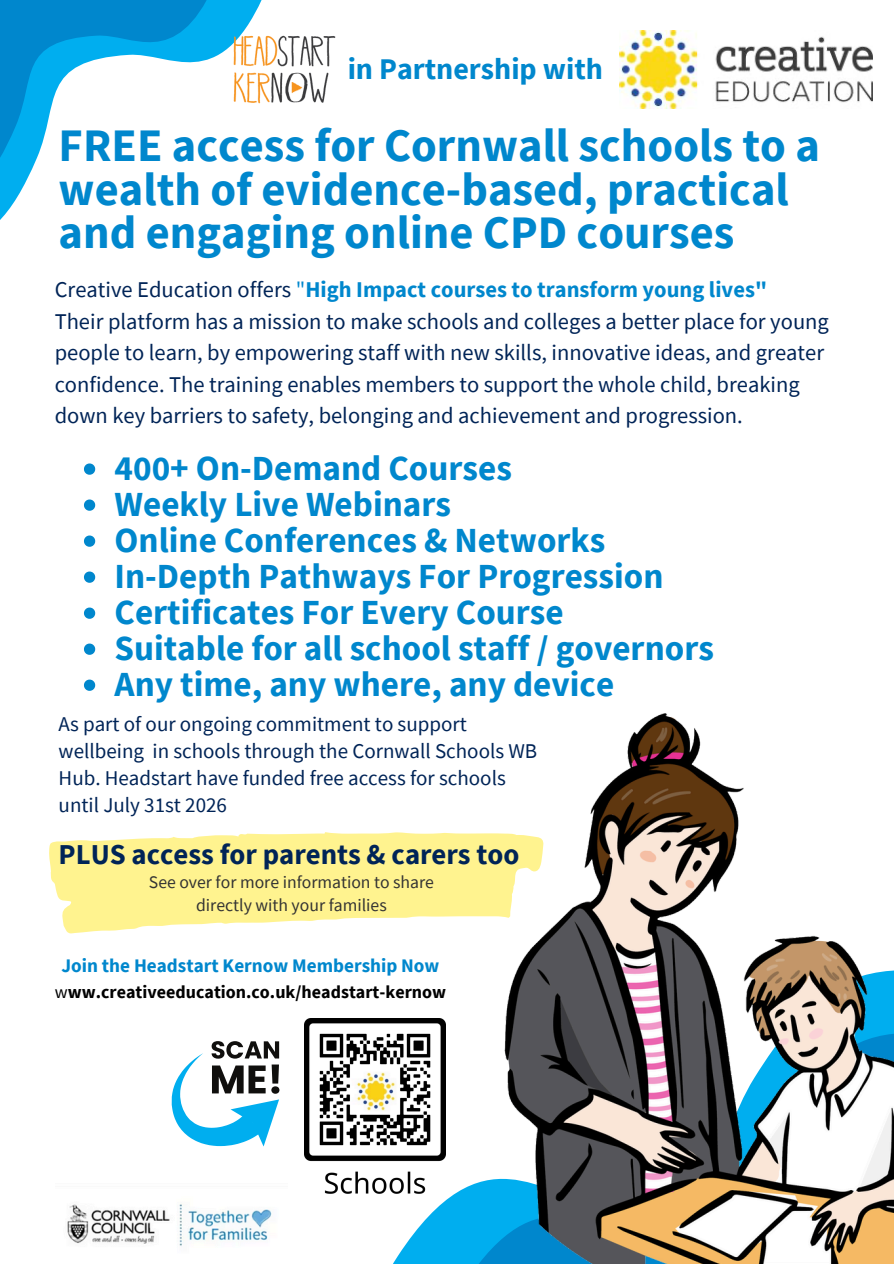
<style>
.page{position:relative;width:894px;height:1264px;background:#fff}
.page>*{position:absolute;margin:0;border:0;box-sizing:border-box;transform-origin:0 0}
.t1{font:700 46.5px/43.8px "Source Sans Pro";color:#0087cd}
.t2{font:700 35.25px "Source Sans Pro";color:#0087cd}
.t3{font:700 30px "Source Sans Pro";color:#0087cd}
.t4{font:700 28.8px "Source Sans Pro";color:#002457}
.t5{font:22.5px/31.5px "Source Sans Pro";color:#002457}
.t6{font:21px/27px "Source Sans Pro";color:#002457}
.t7{font:700 19.2px "Source Sans Pro";color:#0087cd}
.t8{font:700 18px "Source Sans Pro";color:#000}
.t9{font:17.7px/23.7px "Source Sans Pro";color:#333;text-align:center}
.s1{color:#0087cd}
.s2{font-weight:700;color:#0087cd}
.s3{font-weight:400}
</style>
<div class="page">
<svg style="left:0;top:0;width:251px;height:204px"></svg>
<svg style="left:393px;top:1198px;width:56px;height:65px;fill:#00aeef"></svg>
<svg style="left:449px;top:1180px;width:36px;height:83px;background:#17b5f0"></svg>
<img style="left:485px;top:713px;width:408px;height:550px">
<img style="left:224px;top:9px;width:112px;height:121px">
<svg style="left:84px;top:463px;width:11px;height:12px"></svg>
<svg style="left:84px;top:499px;width:11px;height:12px"></svg>
<svg style="left:84px;top:535px;width:11px;height:12px"></svg>
<svg style="left:84px;top:571px;width:11px;height:12px"></svg>
<svg style="left:84px;top:607px;width:11px;height:12px"></svg>
<svg style="left:84px;top:643px;width:11px;height:12px"></svg>
<svg style="left:84px;top:679px;width:11px;height:12px"></svg>
<img style="left:304px;top:1018px;width:142px;height:181px">
<img style="left:67px;top:1204px;width:205px;height:42px">
<svg style="left:171px;top:1041px;width:108px;height:105px"></svg>
<img style="left:619px;top:31px;width:253px;height:78px">
<svg style="left:49px;top:832px;width:494px;height:101px;fill:#fff38f"></svg>
<p class="t3" style="left:347px;top:50px;width:257px">in Partnership with</p>
<p class="t1" style="left:59px;top:122px;width:762px">FREE access for Cornwall schools to a wealth of evidence-based, practical and engaging online CPD courses</p>
<p class="t5" style="left:55px;top:273px;width:775px">Creative Education offers <span class="s1">"</span><span class="s2">High Impact courses to transform young lives"<br></span>Their platform has a mission to make schools and colleges a better place for young people to learn, by empowering staff with new skills, innovative ideas, and greater confidence. The training enables members to support the whole child, breaking down key barriers to safety, belonging and achievement and progression.</p>
<p class="t2" style="left:114px;top:445px;width:399px">400+ On-Demand Courses</p>
<h3 class="t2" style="left:114px;top:481px;width:338px">Weekly Live Webinars</h3>
<h1 class="t2" style="left:114px;top:517px;width:492px">Online Conferences &amp; Networks</h1>
<h4 class="t2" style="left:114px;top:553px;width:550px">In-Depth Pathways For Progression</h4>
<p class="t2" style="left:114px;top:589px;width:450px">Certificates For Every Course</p>
<p class="t2" style="left:114px;top:625px;width:600px">Suitable for all school staff / governors</p>
<p class="t2" style="left:114px;top:661px;width:501px">Any time, any where, any device</p>
<p class="t6" style="left:59px;top:709px;width:480px">As part of our ongoing commitment to support wellbeing in schools through the Cornwall Schools WB Hub. Headstart have funded free access for schools until July 31st 2026</p>
<p class="t4" style="left:59px;top:835px;width:462px">PLUS access for parents &amp; carers too</p>
<p class="t9" style="left:149px;top:869px;width:286px">See over for more information to share directly with your families</p>
<p class="t7" style="left:61px;top:952px;width:379px">Join the Headstart Kernow Membership Now</p>
<h4 class="t8" style="left:55px;top:980px;width:392px"><span class="s3">w</span>ww.creativeeducation.co.uk/headstart-kernow</h4>
</div>
